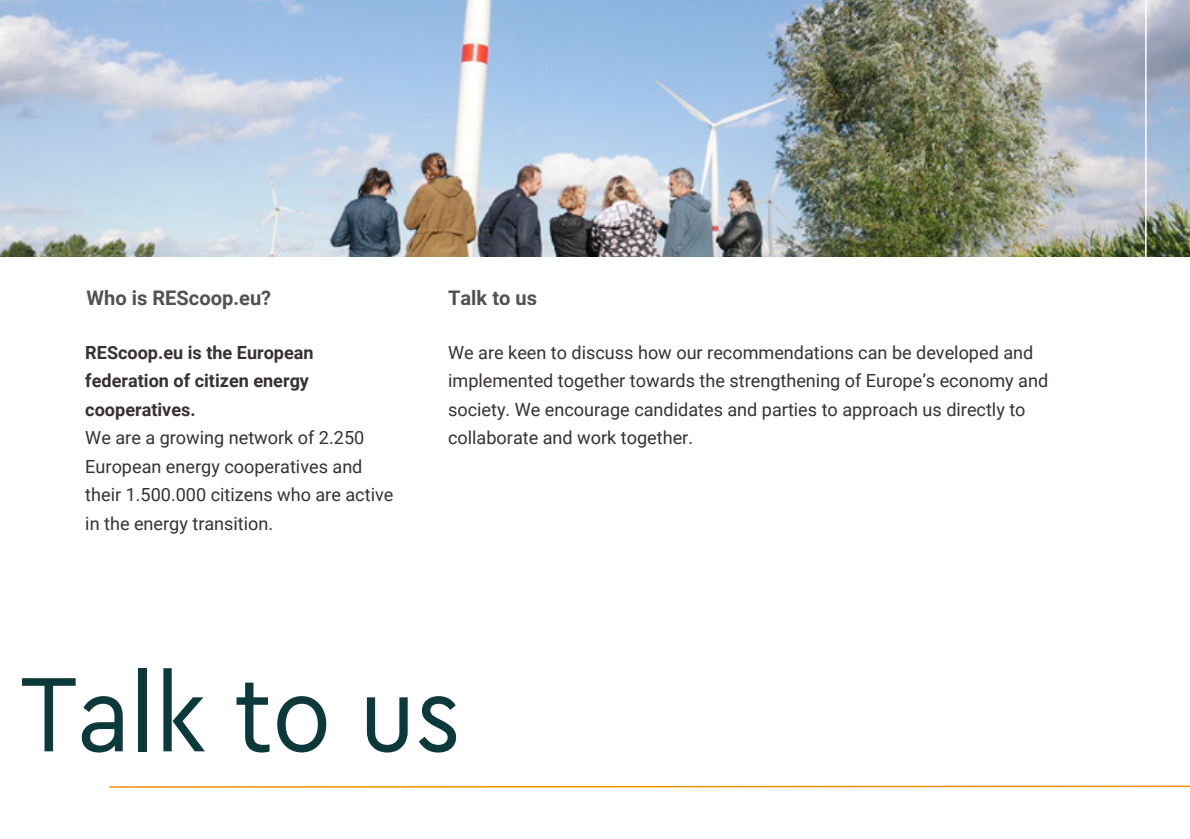
<style>
.page{position:relative;width:1190px;height:839px;background:#fff}
.page>*{position:absolute;margin:0;border:0;box-sizing:border-box;transform-origin:0 0}
.t1{font:110.8px "Cera Compact Pro";color:#0e393b}
.t2{font:700 20px "Roboto";color:#373131}
.t3{font:18px/28.4px "Roboto";color:#373131}
.t4{font:700 18px/28.4px "Roboto";color:#373131}
</style>
<div class="page">
<img style="left:0;top:0;width:1190px;height:256px">
<hr style="left:1145px;top:0;width:2px;height:725px;background:#fff">
<svg style="left:109px;top:785px;width:1081px;height:3px"></svg>
<p class="t2" style="left:87px;top:286px;width:186px">Who is REScoop.eu?</p>
<p class="t2" style="left:448px;top:286px;width:90px">Talk to us</p>
<p class="t4" style="left:85px;top:338px;width:230px">REScoop.eu is the European federation of citizen energy cooperatives.</p>
<p class="t3" style="left:85px;top:423px;width:310px">We are a growing network of 2.250<br>European energy cooperatives and their 1.500.000 citizens who are active in the energy transition.</p>
<p class="t3" style="left:448px;top:338px;width:602px">We are keen to discuss how our recommendations can be developed and implemented together towards the strengthening of Europe’s economy and society. We encourage candidates and parties to approach us directly to collaborate and work together.</p>
<h1 class="t1" style="left:20px;top:661px;width:442px">Talk to us</h1>
</div>
